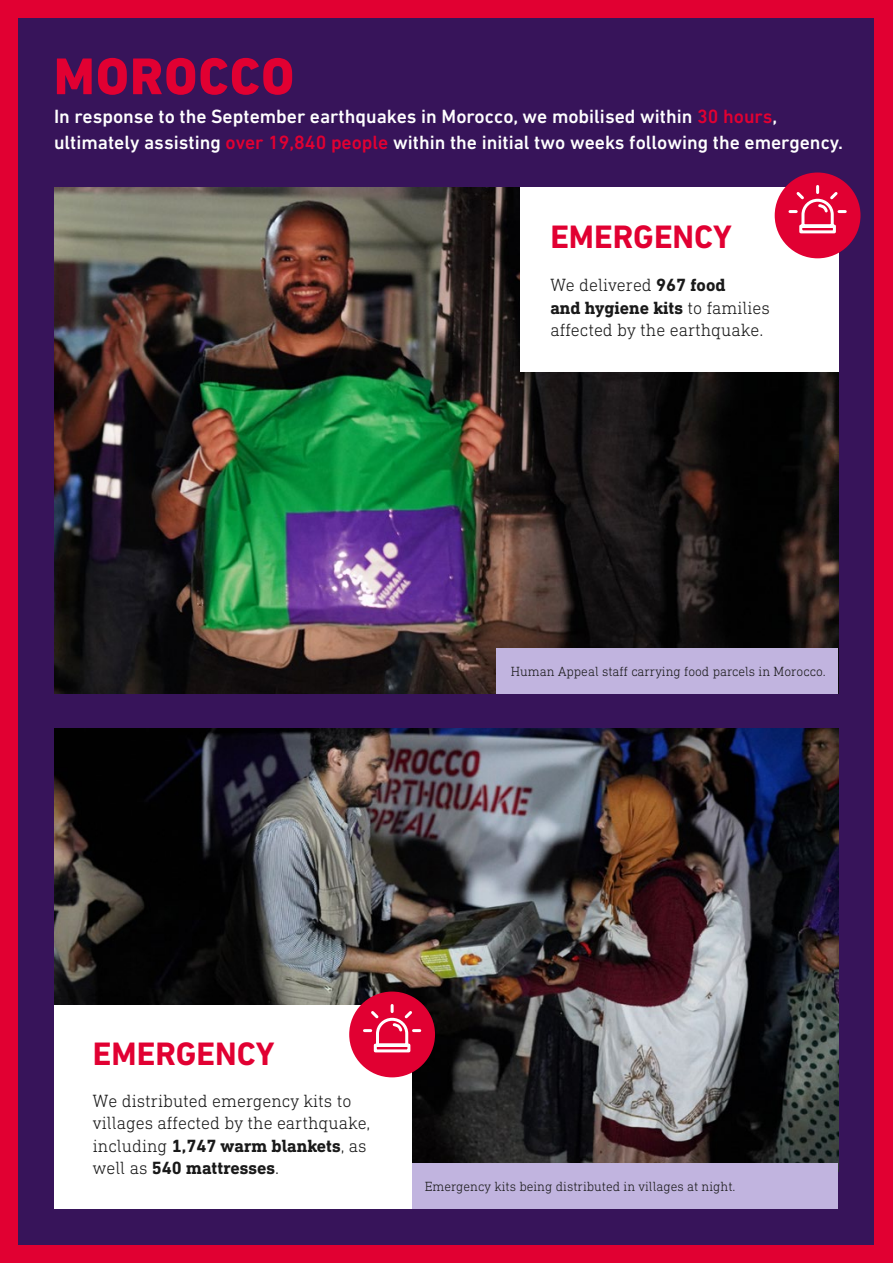
<style>
.page{position:relative;width:893px;height:1263px;background:#e10032}
.page>*{position:absolute;margin:0;border:0;box-sizing:border-box;transform-origin:0 0}
.t1{font:800 52.5px "DIN Next LT Pro";letter-spacing:.025em;color:#e10032}
.Heading{font:700 33px "DIN Next LT Pro";color:#e10032}
.Sub_Heading{font:500 19.5px/25.5px "DIN Next LT Pro";color:#fff}
.BodyCopy{font:300 18px/22.5px "DIN Next Slab Pro";color:#1a1a1a}
.Sub_Heading-2{font:300 13.5px "DIN Next Slab Pro";color:#1a1a1a}
.s1{color:#e10032}
.s2{font-weight:700}
</style>
<div class="page">
<div style="left:19px;top:18px;width:855px;height:1227px;background:#37145a"></div>
<img style="left:54px;top:188px;width:784px;height:505px">
<div style="left:497px;top:648px;width:341px;height:45px;background:#c1b4df"></div>
<img style="left:54px;top:728px;width:784px;height:436px">
<div style="left:410px;top:1164px;width:428px;height:45px;background:#c1b4df"></div>
<div style="left:54px;top:1005px;width:358px;height:204px;background:#fff"></div>
<div style="left:349px;top:991px;width:86px;height:86px;background:#e10032;border-radius:50%"></div>
<svg style="left:361px;top:1002px;width:62px;height:51px"></svg>
<div style="left:520px;top:188px;width:318px;height:184px;background:#fff"></div>
<div style="left:775px;top:172px;width:85px;height:86px;background:#e10032;border-radius:50%"></div>
<svg style="left:787px;top:183px;width:61px;height:51px"></svg>
<p class="t1" style="left:54px;top:45px;width:242px">MOROCCO</p>
<p class="Sub_Heading" style="left:54px;top:104px;width:790px">In response to the September earthquakes in Morocco, we mobilised within <span class="s1">30 hours</span>, ultimately assisting <span class="s1">over 19,840 people</span> within the initial two weeks following the emergency.</p>
<p class="Heading" style="left:550px;top:217px;width:183px">EMERGENCY</p>
<p class="BodyCopy" style="left:550px;top:274px;width:221px">We delivered <span class="s2">967 food<br>and hygiene kits</span> to families affected by the earthquake.</p>
<p class="Sub_Heading-2" style="left:511px;top:663px;width:316px">Human Appeal staff carrying food parcels in Morocco.</p>
<p class="Heading" style="left:93px;top:1034px;width:183px">EMERGENCY</p>
<p class="BodyCopy" style="left:93px;top:1089px;width:279px">We distributed emergency kits to villages affected by the earthquake, including <span class="s2">1,747 warm blankets</span>, as well as <span class="s2">540 mattresses</span>.</p>
<p class="Sub_Heading-2" style="left:425px;top:1179px;width:312px">Emergency kits being distributed in villages at night.</p>
</div>
